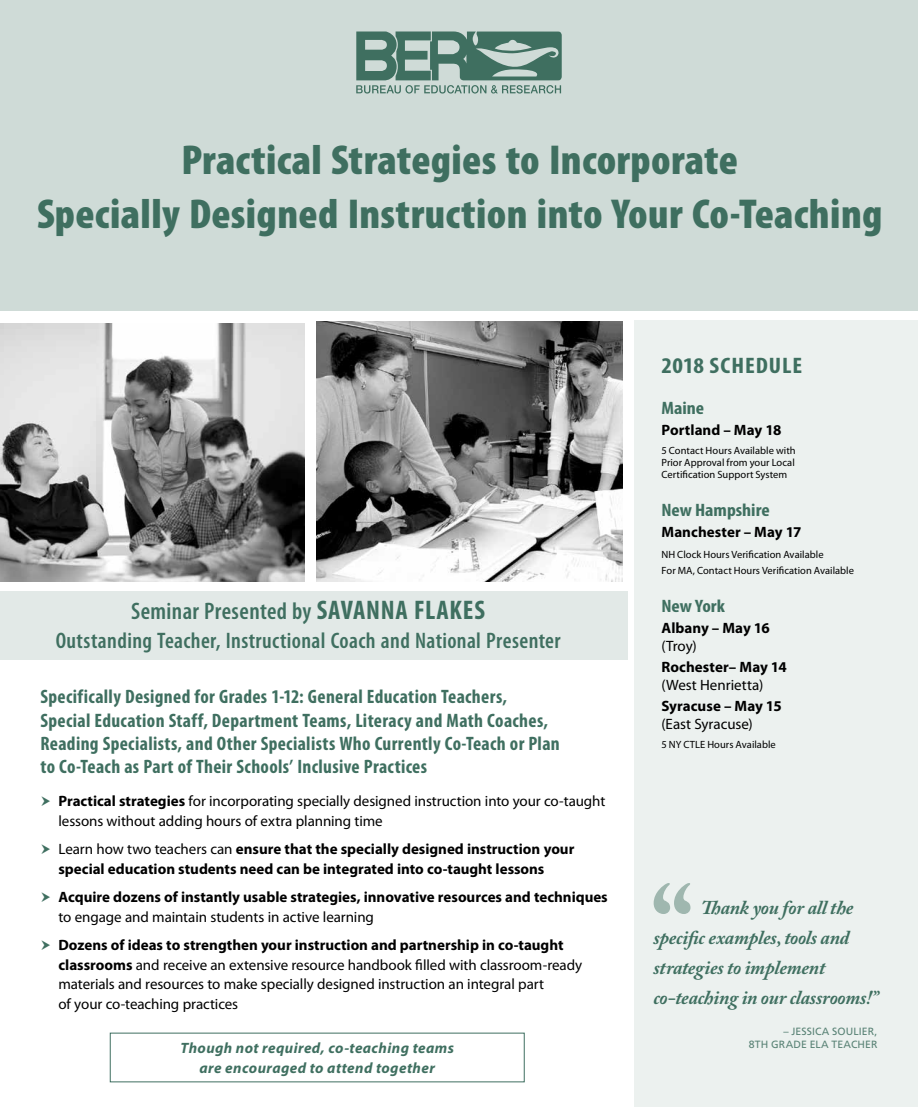
<style>
.page{position:relative;width:918px;height:1107px;background:#fff}
.page>*{position:absolute;margin:0;border:0;box-sizing:border-box;transform-origin:0 0}
.t1{font:900 condensed 42px/54px "Myriad Pro";letter-spacing:.005em;color:#3f6f60;text-align:center}
.t2{font:600 condensed 24px "Myriad Pro";letter-spacing:.015em;color:#3f6f60}
.t3{font:600 condensed 22.5px "Myriad Pro";letter-spacing:.015em;color:#3f6f60}
.t4{font:700 condensed 22.5px "Myriad Pro";letter-spacing:.04em;color:#3f6f60;scale:1.1 1}
.t5{font:700 condensed 19.5px/23.4px "Myriad Pro";letter-spacing:.02em;color:#3f6f60}
.t6{font:italic 700 19.5px/30px "Adobe Caslon Pro";letter-spacing:-.01em;color:#3f6f60}
.t7{font:700 condensed 18px "Myriad Pro";color:#3f6f60;scale:1.1 1}
.t8{font:15px/19.5px "Myriad Pro";letter-spacing:-.005em;color:#000}
.t9{font:700 15px/19.5px "Myriad Pro";color:#000}
.t10{font:italic 700 15px/19.5px "Myriad Pro";letter-spacing:.025em;color:#3f6f60;text-align:center}
.t11{font:10.5px/12px "Myriad Pro";letter-spacing:.005em;color:#000;text-align:justify}
.t12{font:10.5px/12.6px "Frutiger LT Std";letter-spacing:.01em;color:#5a8376;text-align:right}
.s1{font-weight:700;font-size:27px}
.s2{font-weight:700}
.s3{font-weight:400}
</style>
<div class="page">
<div style="left:0;top:0;width:918px;height:310px;background:#cfdbd7"></div>
<svg style="left:356px;top:31px;width:206px;height:63px"></svg>
<div style="left:634px;top:320px;width:284px;height:787px;background:#ecf1ef"></div>
<div style="left:0;top:591px;width:627px;height:69px;background:#e2e9e7"></div>
<svg style="left:654px;top:883px;width:36px;height:31px"></svg>
<img style="left:0;top:323px;width:304px;height:259px">
<img style="left:316px;top:321px;width:306px;height:261px">
<h1 class="t1" style="left:37px;top:132px;width:847px">Practical Strategies to Incorporate<br>Specially Designed Instruction into Your Co-Teaching</h1>
<h2 class="t2" style="left:131px;top:596px;width:355px">Seminar Presented by <span class="s1">SAVANNA FLAKES</span></h2>
<h3 class="t3" style="left:56px;top:626px;width:507px">Outstanding Teacher, Instructional Coach and National Presenter</h3>
<p class="t5" style="left:40px;top:685px;width:521px">Specifically Designed for Grades 1-12: General Education Teachers, Special Education Staff, Department Teams, Literacy and Math Coaches, Reading Specialists, and Other Specialists Who Currently Co‑Teach or Plan to Co-Teach as Part of Their Schools’ Inclusive Practices</p>
<p class="t8" style="left:58px;top:791px;width:548px"><span class="s2">Practical strategies</span> for incorporating specially designed instruction into your co-taught lessons without adding hours of extra planning time</p>
<p class="t9" style="left:58px;top:839px;width:517px"><span class="s3">Learn how two teachers can</span> ensure that the specially designed instruction your special education students need can be integrated into co-taught lessons</p>
<p class="t9" style="left:58px;top:887px;width:551px">Acquire dozens of instantly usable strategies, innovative resources and techniques</p>
<p class="t8" style="left:58px;top:907px;width:317px">to engage and maintain students in active learning</p>
<p class="t8" style="left:58px;top:935px;width:525px"><span class="s2">Dozens of ideas to strengthen your instruction and partnership in co-taught classrooms</span> and receive an extensive resource handbook filled with classroom‑ready materials and resources to make specially designed instruction an integral part<br>of your co-teaching practices</p>
<p class="t10" style="left:181px;top:1038px;width:275px">Though not required, co-teaching teams are encouraged to attend together</p>
<h3 class="t4" style="left:662px;top:352px;width:130px">2018 SCHEDULE</h3>
<p class="t7" style="left:662px;top:396px;width:40px">Maine</p>
<p class="t9" style="left:662px;top:419px;width:121px">Portland – May 18</p>
<p class="t11" style="left:662px;top:444px;width:136px">5 Contact Hours Available with Prior Approval from your Local Certification Support System</p>
<p class="t7" style="left:662px;top:498px;width:100px">New Hampshire</p>
<p class="t9" style="left:662px;top:521px;width:141px">Manchester – May 17</p>
<p class="t11" style="left:662px;top:546px;width:194px;line-height:16.5px">NH Clock Hours Verification Available<br>For MA, Contact Hours Verification Available</p>
<p class="t7" style="left:662px;top:594px;width:59px">New York</p>
<p class="t9" style="left:662px;top:617px;width:110px">Albany – May 16</p>
<p class="t8" style="left:662px;top:636px;width:37px">(Troy)</p>
<p class="t9" style="left:662px;top:656px;width:127px">Rochester– May 14</p>
<p class="t8" style="left:662px;top:675px;width:103px">(West Henrietta)</p>
<p class="t9" style="left:662px;top:695px;width:122px">Syracuse – May 15</p>
<p class="t8" style="left:662px;top:714px;width:93px">(East Syracuse)</p>
<p class="t11" style="left:662px;top:738px;width:116px">5 NY CTLE Hours Available</p>
<h3 class="t6" style="left:653px;top:893px;width:226px;text-indent:48px">Thank you for all the specific examples, tools and strategies to implement co-teaching in our classrooms!”</h3>
<p class="t12" style="left:749px;top:1025px;width:130px">– JESSICA SOULIER,<br>8TH GRADE ELA TEACHER</p>
</div>
